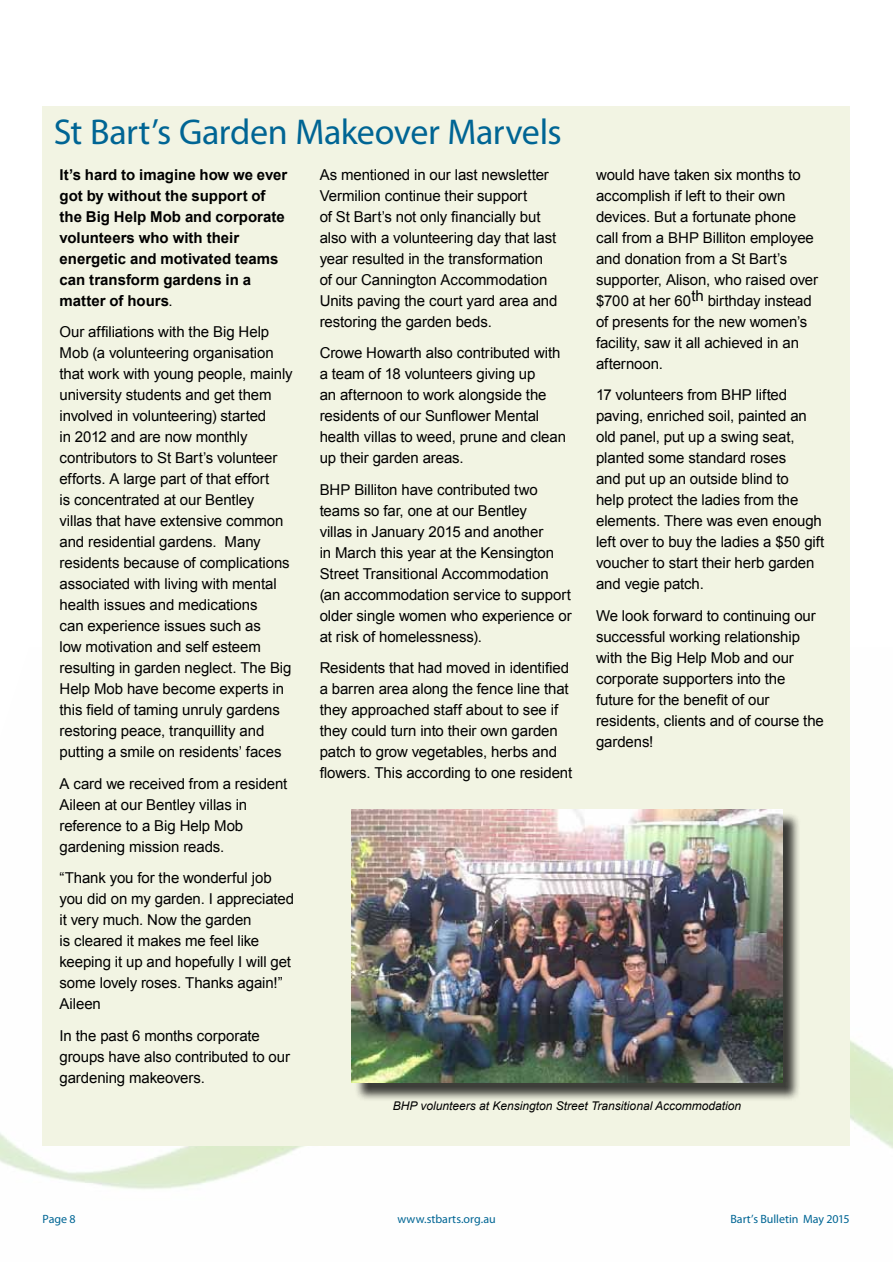
<style>
.page{position:relative;width:893px;height:1263px;background:#fff}
.page>*{position:absolute;margin:0;border:0;box-sizing:border-box;transform-origin:0 0}
.t1{font:36px "Myriad Pro";letter-spacing:-.01em;color:#006594}
.t2{font:15px/21px "Arial";letter-spacing:-.005em;color:#000}
.t3{font:700 15px/21px "Arial";color:#000}
.t4{font:italic 12px "Arial";color:#000}
.t5{font:12px "Myriad Pro";color:#006594}
.s1{font-weight:400}
</style>
<div class="page">
<div style="left:43px;top:106px;width:807px;height:1040px;background:#f2f4e3"></div>
<div style="left:354px;top:812px;width:447px;height:289px;background:#000;opacity:.75"></div>
<img style="left:352px;top:810px;width:430px;height:273px">
<h1 class="t1" style="left:54px;top:110px;width:509px">St Bart’s Garden Makeover Marvels</h1>
<p class="t3" style="left:60px;top:164px;width:229px">It’s hard to imagine how we ever got by without the support of the Big Help Mob and corporate volunteers who with their energetic and motivated teams can transform gardens in a matter of hours<span class="s1">.</span></p>
<p class="t2" style="left:60px;top:322px;width:235px">Our affiliations with the Big Help Mob (a volunteering organisation that work with young people, mainly university students and get them involved in volunteering) started<br>in 2012 and are now monthly contributors to St Bart’s volunteer efforts. A large part of that effort<br>is concentrated at our Bentley<br>villas that have extensive common and residential gardens. Many residents because of complications associated with living with mental health issues and medications<br>can experience issues such as<br>low motivation and self esteem resulting in garden neglect. The Big Help Mob have become experts in this field of taming unruly gardens restoring peace, tranquillity and putting a smile on residents’ faces</p>
<p class="t2" style="left:60px;top:773px;width:229px">A card we received from a resident<br>Aileen at our Bentley villas in reference to a Big Help Mob gardening mission reads.</p>
<p class="t2" style="left:60px;top:868px;width:236px">“Thank you for the wonderful job you did on my garden. I appreciated it very much. Now the garden<br>is cleared it makes me feel like keeping it up and hopefully I will get some lovely roses. Thanks again!”<br>Aileen</p>
<p class="t2" style="left:60px;top:1025px;width:232px">In the past 6 months corporate groups have also contributed to our gardening makeovers.</p>
<p class="t2" style="left:320px;top:164px;width:239px">As mentioned in our last newsletter Vermilion continue their support<br>of St Bart’s not only financially but also with a volunteering day that last year resulted in the transformation of our Cannington Accommodation Units paving the court yard area and restoring the garden beds.</p>
<p class="t2" style="left:320px;top:343px;width:248px">Crowe Howarth also contributed with a team of 18 volunteers giving up<br>an afternoon to work alongside the residents of our Sunflower Mental health villas to weed, prune and clean up their garden areas.</p>
<p class="t2" style="left:320px;top:479px;width:254px">BHP Billiton have contributed two teams so far, one at our Bentley<br>villas in January 2015 and another<br>in March this year at the Kensington Street Transitional Accommodation (an accommodation service to support older single women who experience or at risk of homelessness).</p>
<p class="t2" style="left:320px;top:658px;width:254px">Residents that had moved in identified a barren area along the fence line that they approached staff about to see if they could turn into their own garden patch to grow vegetables, herbs and flowers. This according to one resident</p>
<p class="t2" style="left:596px;top:164px;width:224px">would have taken six months to accomplish if left to their own devices. But a fortunate phone call from a BHP Billiton employee and donation from a St Bart’s supporter, Alison, who raised over $700 at her 60th birthday instead of presents for the new women’s facility, saw it all achieved in an afternoon.</p>
<p class="t2" style="left:596px;top:385px;width:230px">17 volunteers from BHP lifted paving, enriched soil, painted an old panel, put up a swing seat, planted some standard roses<br>and put up an outside blind to<br>help protect the ladies from the elements. There was even enough left over to buy the ladies a $50 gift voucher to start their herb garden and vegie patch.</p>
<p class="t2" style="left:596px;top:605px;width:229px">We look forward to continuing our successful working relationship with the Big Help Mob and our corporate supporters into the future for the benefit of our residents, clients and of course the gardens!</p>
<p class="t4" style="left:393px;top:1098px;width:350px">BHP volunteers at Kensington Street Transitional Accommodation</p>
<p class="t5" style="left:43px;top:1212px;width:35px">Page 8</p>
<p class="t5" style="left:397px;top:1212px;width:100px">www.stbarts.org.au</p>
<p class="t5" style="left:730px;top:1212px;width:121px">Bart’s Bulletin May 2015</p>
</div>
